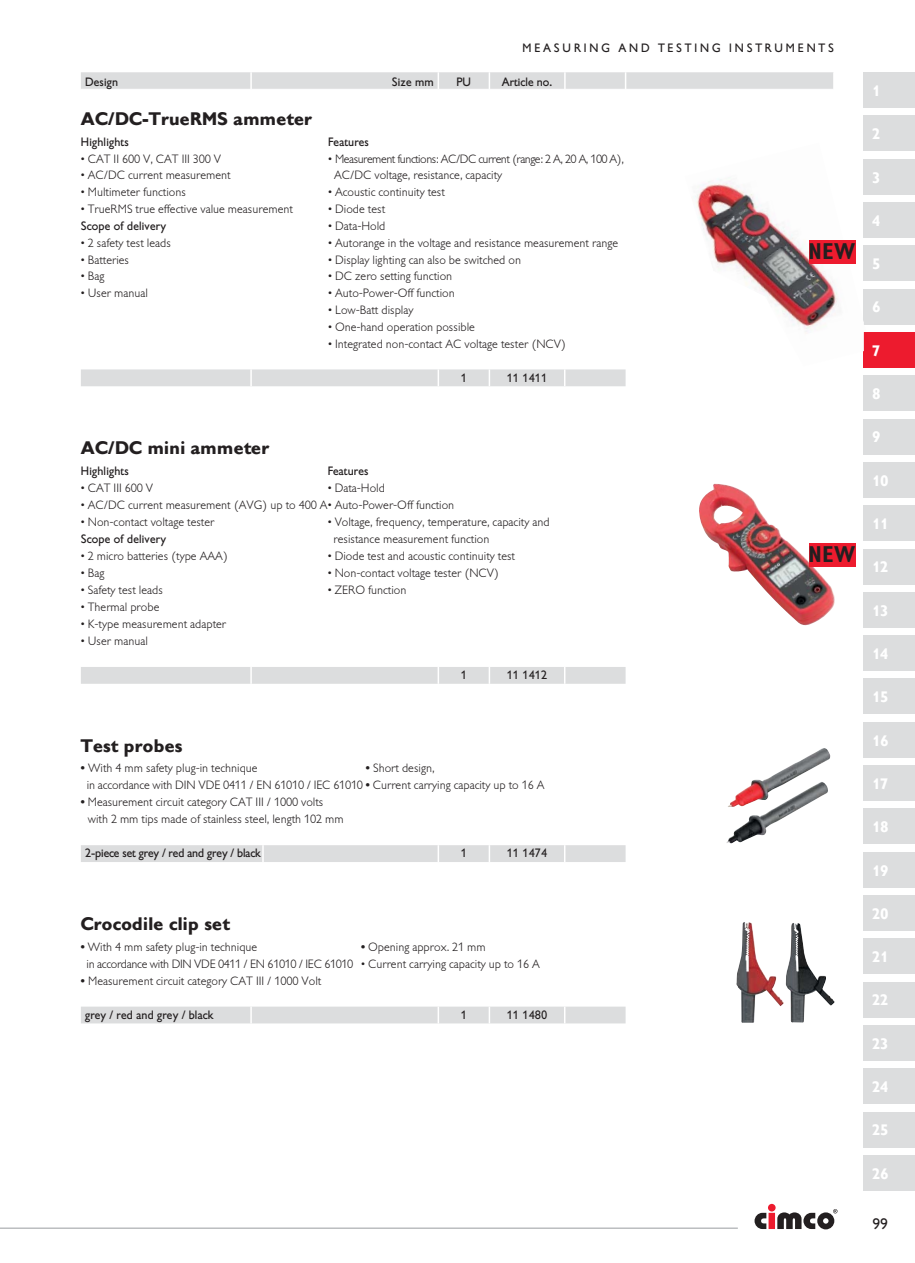
<style>
.page{position:relative;width:915px;height:1263px;background:#fff}
.page>*{position:absolute;margin:0;border:0;box-sizing:border-box;transform-origin:0 0}
.t1{font:700 condensed 22.5px "Gill Sans BQ";letter-spacing:.06em;color:#231f20}
.t2{font:700 18px "Gill Sans BQ";color:#231f20}
.t3{font:700 15px "Gill Sans BQ";color:#fff}
.t4{font:15px "Gill Sans BQ";color:#231f20}
.t5{font:300 12px/17px "Gill Sans BQ";color:#231f20}
.t6{font:12px "Gill Sans BQ";color:#231f20}
.t7{font:300 12px "Gill Sans BQ";letter-spacing:-.04em;color:#231f20}
.t8{font:12px "Gill Sans BQ";letter-spacing:-.02em;color:#231f20}
.t9{font:12px "Gill Sans BQ";letter-spacing:.23em;color:#231f20}
.s1{font-weight:700}
</style>
<div class="page">
<svg style="left:754px;top:1204px;width:83px;height:25px"></svg>
<hr style="left:0;top:1227px;width:737px;height:2px;background:#bbbdc0">
<div style="left:863px;top:72px;width:51px;height:36px;background:#dcddde"></div>
<div style="left:863px;top:116px;width:51px;height:35px;background:#dcddde"></div>
<div style="left:863px;top:159px;width:51px;height:36px;background:#dcddde"></div>
<div style="left:863px;top:202px;width:51px;height:36px;background:#dcddde"></div>
<div style="left:863px;top:245px;width:51px;height:36px;background:#dcddde"></div>
<div style="left:863px;top:289px;width:51px;height:36px;background:#dcddde"></div>
<div style="left:863px;top:332px;width:51px;height:36px;background:#ed1b2e"></div>
<div style="left:863px;top:375px;width:51px;height:36px;background:#dcddde"></div>
<div style="left:863px;top:419px;width:51px;height:35px;background:#dcddde"></div>
<div style="left:863px;top:462px;width:51px;height:36px;background:#dcddde"></div>
<div style="left:863px;top:505px;width:51px;height:36px;background:#dcddde"></div>
<div style="left:863px;top:549px;width:51px;height:35px;background:#dcddde"></div>
<div style="left:863px;top:592px;width:51px;height:36px;background:#dcddde"></div>
<div style="left:863px;top:635px;width:51px;height:36px;background:#dcddde"></div>
<div style="left:863px;top:679px;width:51px;height:35px;background:#dcddde"></div>
<div style="left:863px;top:722px;width:51px;height:36px;background:#dcddde"></div>
<div style="left:863px;top:765px;width:51px;height:36px;background:#dcddde"></div>
<div style="left:863px;top:808px;width:51px;height:36px;background:#dcddde"></div>
<div style="left:863px;top:852px;width:51px;height:35px;background:#dcddde"></div>
<div style="left:863px;top:895px;width:51px;height:36px;background:#dcddde"></div>
<div style="left:863px;top:938px;width:51px;height:36px;background:#dcddde"></div>
<div style="left:863px;top:982px;width:51px;height:35px;background:#dcddde"></div>
<div style="left:863px;top:1025px;width:51px;height:36px;background:#dcddde"></div>
<div style="left:863px;top:1068px;width:51px;height:36px;background:#dcddde"></div>
<div style="left:863px;top:1112px;width:51px;height:35px;background:#dcddde"></div>
<div style="left:863px;top:1155px;width:51px;height:36px;background:#dcddde"></div>
<img style="left:736px;top:922px;width:98px;height:101px">
<img style="left:726px;top:748px;width:104px;height:95px">
<img style="left:699px;top:484px;width:137px;height:142px">
<img style="left:696px;top:177px;width:168px;height:175px">
<img style="left:863px;top:332px;width:1px;height:19px">
<svg style="left:81px;top:72px;width:752px;height:17px;background:#dddedf"></svg>
<svg style="left:81px;top:369px;width:544px;height:17px;background:#dddedf"></svg>
<div style="left:81px;top:667px;width:544px;height:17px;background:#dcddde"></div>
<div style="left:81px;top:845px;width:544px;height:17px;background:#dcddde"></div>
<svg style="left:81px;top:1006px;width:544px;height:17px;background:#dddedf"></svg>
<div style="left:808px;top:240px;width:47px;height:23px;background:#ed1b2e"></div>
<div style="left:808px;top:543px;width:47px;height:23px;background:#ed1b2e"></div>
<p class="t9" style="left:522px;top:41px;width:313px">MEASURING AND TESTING INSTRUMENTS</p>
<p class="t6" style="left:85px;top:74px;width:35px">Design</p>
<p class="t6" style="left:391px;top:74px;width:44px">Size mm</p>
<p class="t6" style="left:456px;top:74px;width:16px">PU</p>
<p class="t6" style="left:501px;top:74px;width:52px">Article no.</p>
<h2 class="t2" style="left:81px;top:108px;width:232px">AC/DC-TrueRMS ammeter</h2>
<p class="t6" style="left:81px;top:134px;width:49px">Highlights</p>
<p class="t6" style="left:328px;top:134px;width:43px">Features</p>
<p class="t5" style="left:81px;top:150px;width:142px">• CAT II 600 V, CAT III 300 V</p>
<p class="t7" style="left:328px;top:152px;width:297px">• Measurement functions: AC/DC current (range: 2 A, 20 A, 100 A),</p>
<p class="t5" style="left:81px;top:167px;width:151px">• AC/DC current measurement</p>
<p class="t5" style="left:334px;top:167px;width:170px">AC/DC voltage, resistance, capacity</p>
<p class="t5" style="left:81px;top:184px;width:106px">• Multimeter functions</p>
<p class="t5" style="left:328px;top:184px;width:118px">• Acoustic continuity test</p>
<p class="t5" style="left:81px;top:201px;width:213px">• TrueRMS true effective value measurement</p>
<p class="t5" style="left:328px;top:201px;width:58px">• Diode test</p>
<p class="t6" style="left:81px;top:219px;width:87px">Scope of delivery</p>
<p class="t5" style="left:328px;top:218px;width:59px">• Data-Hold</p>
<p class="t5" style="left:81px;top:234px;width:92px">• 2 safety test leads</p>
<p class="t5" style="left:328px;top:234px;width:291px">• Autorange in the voltage and resistance measurement range</p>
<p class="t5" style="left:81px;top:251px;width:50px">• Batteries</p>
<p class="t5" style="left:328px;top:251px;width:194px">• Display lighting can also be switched on</p>
<p class="t5" style="left:81px;top:268px;width:25px">• Bag</p>
<p class="t5" style="left:328px;top:268px;width:126px">• DC zero setting function</p>
<p class="t5" style="left:81px;top:285px;width:68px">• User manual</p>
<p class="t5" style="left:328px;top:285px;width:128px">• Auto-Power-Off function</p>
<p class="t5" style="left:328px;top:302px;width:87px">• Low-Batt display</p>
<p class="t5" style="left:328px;top:319px;width:148px">• One-hand operation possible</p>
<p class="t5" style="left:328px;top:335px;width:239px">• Integrated non-contact AC voltage tester (NCV)</p>
<p class="t6" style="left:460px;top:370px;width:8px">1</p>
<p class="t6" style="left:506px;top:370px;width:42px">11 1411</p>
<h2 class="t2" style="left:81px;top:438px;width:190px">AC/DC mini ammeter</h2>
<p class="t6" style="left:81px;top:464px;width:49px">Highlights</p>
<p class="t6" style="left:327px;top:464px;width:43px">Features</p>
<p class="t5" style="left:81px;top:480px;width:74px">• CAT III 600 V</p>
<p class="t5" style="left:327px;top:480px;width:59px">• Data-Hold</p>
<p class="t5" style="left:81px;top:497px;width:375px">• AC/DC current measurement (AVG) up to 400 A• Auto-Power-Off function</p>
<p class="t5" style="left:81px;top:514px;width:135px">• Non-contact voltage tester</p>
<p class="t5" style="left:327px;top:514px;width:223px">• Voltage, frequency, temperature, capacity and</p>
<p class="t6" style="left:81px;top:532px;width:87px">Scope of delivery</p>
<p class="t5" style="left:333px;top:531px;width:157px">resistance measurement function</p>
<p class="t5" style="left:81px;top:548px;width:149px">• 2 micro batteries (type AAA)</p>
<p class="t5" style="left:327px;top:548px;width:189px">• Diode test and acoustic continuity test</p>
<p class="t5" style="left:81px;top:565px;width:25px">• Bag</p>
<p class="t5" style="left:327px;top:565px;width:173px">• Non-contact voltage tester (NCV)</p>
<p class="t5" style="left:81px;top:582px;width:84px">• Safety test leads</p>
<p class="t5" style="left:327px;top:582px;width:80px">• ZERO function</p>
<p class="t5" style="left:81px;top:599px;width:80px">• Thermal probe</p>
<p class="t5" style="left:81px;top:616px;width:147px">• K-type measurement adapter</p>
<p class="t5" style="left:81px;top:633px;width:68px">• User manual</p>
<p class="t6" style="left:460px;top:668px;width:8px">1</p>
<p class="t6" style="left:506px;top:668px;width:42px">11 1412</p>
<h2 class="t2" style="left:81px;top:735px;width:103px">Test probes</h2>
<p class="t5" style="left:81px;top:760px;width:178px"><span class="s1">•</span> With 4 mm safety plug-in technique</p>
<p class="t5" style="left:87px;top:760px;width:459px;text-indent:279px"><span class="s1">•</span> Short design,<br>in accordance with DIN VDE 0411 / EN 61010 / IEC 61010 <span class="s1">•</span> Current carrying capacity up to 16 A</p>
<p class="t5" style="left:88px;top:794px;width:257px;text-indent:-7px"><span class="s1">•</span> Measurement circuit category CAT III / 1000 volts with 2 mm tips made of stainless steel, length 102 mm</p>
<p class="t8" style="left:85px;top:846px;width:177px">2-piece set grey / red and grey / black</p>
<p class="t6" style="left:460px;top:846px;width:8px">1</p>
<p class="t6" style="left:506px;top:846px;width:42px">11 1474</p>
<h2 class="t2" style="left:81px;top:913px;width:150px">Crocodile clip set</h2>
<p class="t5" style="left:81px;top:938px;width:178px"><span class="s1">•</span> With 4 mm safety plug-in technique</p>
<p class="t5" style="left:86px;top:938px;width:454px;text-indent:274px"><span class="s1">•</span> Opening approx. 21 mm<br>in accordance with DIN VDE 0411 / EN 61010 / IEC 61010 • Current carrying capacity up to 16 A</p>
<p class="t5" style="left:81px;top:972px;width:242px"><span class="s1">•</span> Measurement circuit category CAT III / 1000 Volt</p>
<p class="t6" style="left:85px;top:1008px;width:130px">grey / red and grey / black</p>
<p class="t6" style="left:460px;top:1008px;width:8px">1</p>
<p class="t6" style="left:506px;top:1008px;width:42px">11 1480</p>
<h1 class="t1" style="left:808px;top:239px;width:48px">NEW</h1>
<h1 class="t1" style="left:808px;top:542px;width:48px">NEW</h1>
<p class="t3" style="left:872px;top:82px;width:10px">1</p>
<p class="t3" style="left:872px;top:125px;width:10px">2</p>
<p class="t3" style="left:872px;top:169px;width:10px">3</p>
<p class="t3" style="left:872px;top:212px;width:10px">4</p>
<p class="t3" style="left:872px;top:255px;width:10px">5</p>
<p class="t3" style="left:872px;top:298px;width:10px">6</p>
<p class="t3" style="left:872px;top:342px;width:10px">7</p>
<p class="t3" style="left:872px;top:385px;width:10px">8</p>
<p class="t3" style="left:872px;top:428px;width:10px">9</p>
<p class="t3" style="left:872px;top:472px;width:18px">10</p>
<p class="t3" style="left:872px;top:515px;width:18px">11</p>
<p class="t3" style="left:872px;top:558px;width:18px">12</p>
<p class="t3" style="left:872px;top:602px;width:18px">13</p>
<p class="t3" style="left:872px;top:645px;width:18px">14</p>
<p class="t3" style="left:872px;top:688px;width:18px">15</p>
<p class="t3" style="left:872px;top:732px;width:18px">16</p>
<p class="t3" style="left:872px;top:775px;width:18px">17</p>
<p class="t3" style="left:872px;top:818px;width:18px">18</p>
<p class="t3" style="left:872px;top:861px;width:18px">19</p>
<p class="t3" style="left:872px;top:905px;width:18px">20</p>
<p class="t3" style="left:872px;top:948px;width:18px">21</p>
<p class="t3" style="left:872px;top:991px;width:18px">22</p>
<p class="t3" style="left:872px;top:1035px;width:18px">23</p>
<p class="t3" style="left:872px;top:1078px;width:18px">24</p>
<p class="t3" style="left:872px;top:1121px;width:18px">25</p>
<p class="t3" style="left:872px;top:1165px;width:18px">26</p>
<p class="t4" style="left:872px;top:1215px;width:17px">99</p>
</div>
